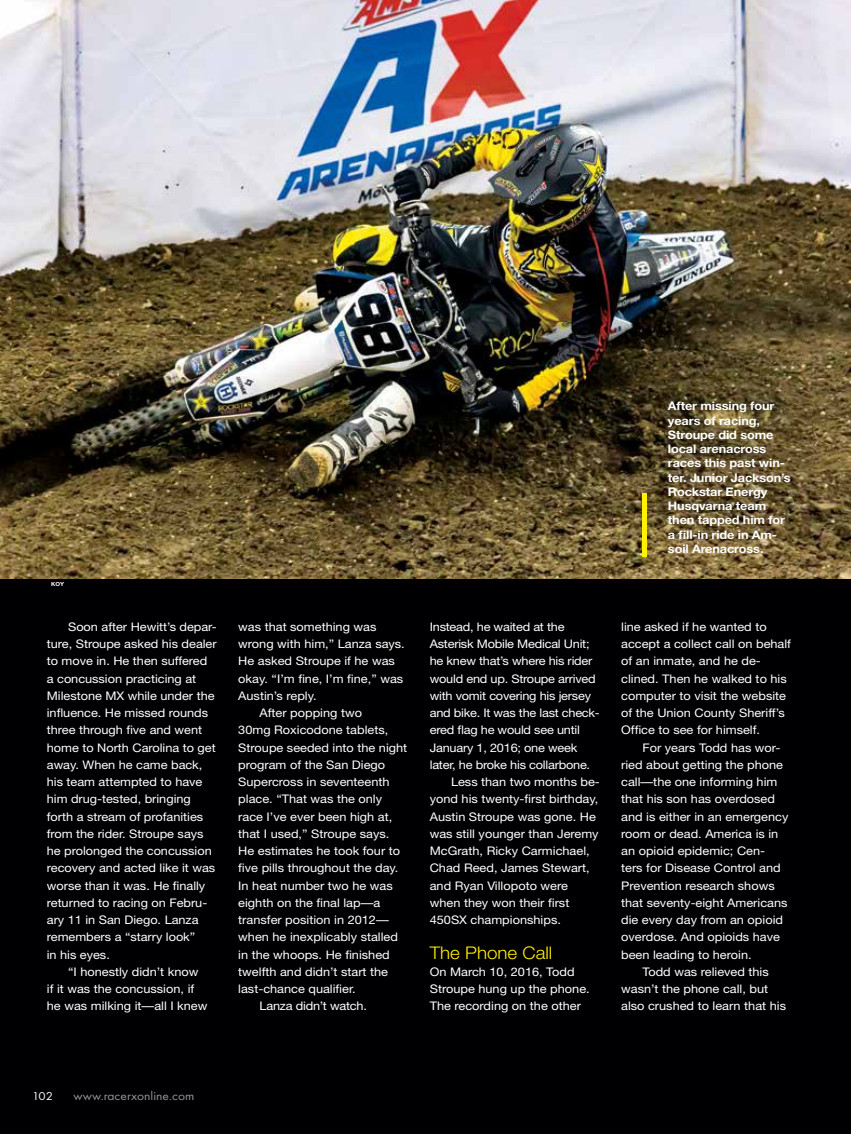
<style>
.page{position:relative;width:851px;height:1134px;background:#fff}
.page>*{position:absolute;margin:0;border:0;box-sizing:border-box;transform-origin:0 0}
.t1{font:300 17.4px "Helvetica Neue";color:#fff200;scale:1.08 1}
.t2{font:12.6px "Futura PT";color:#939598;scale:1.08 1}
.t3{font:11.85px/17.2px "Helvetica Neue";color:#fff;scale:1.08 1}
.t4{font:11.85px "Helvetica Neue";letter-spacing:-.02em;color:#fff;scale:1.08 1}
.t5{font:700 11.85px/14.2px "Helvetica Neue";letter-spacing:-.01em;color:#fff;scale:1.08 1}
.t6{font:11.85px "Futura PT";color:#fff;scale:1.08 1}
.t7{font:700 5.55px "Helvetica Neue";color:#fff;scale:1.08 1}
</style>
<div class="page">
<div style="left:0;top:0;width:850px;height:1134px;background:#000002"></div>
<img style="left:0;top:0;width:850px;height:578px">
<hr style="left:642px;top:493px;width:4px;height:64px;background:#fff200">
<p class="t7" style="left:51px;top:581px;width:14px">KOY</p>
<p class="t3" style="left:68px;top:618px;width:139px">Soon after Hewitt’s depar-</p>
<p class="t3" style="left:47px;top:635px;width:159px">ture, Stroupe asked his dealer</p>
<p class="t3" style="left:47px;top:652px;width:150px">to move in. He then suffered</p>
<p class="t3" style="left:47px;top:670px;width:140px">a concussion practicing at</p>
<p class="t3" style="left:47px;top:687px;width:157px">Milestone MX while under the</p>
<p class="t3" style="left:47px;top:704px;width:151px">influence. He missed rounds</p>
<p class="t3" style="left:47px;top:721px;width:145px">three through five and went</p>
<p class="t3" style="left:47px;top:739px;width:158px">home to North Carolina to get</p>
<p class="t3" style="left:47px;top:756px;width:146px">away. When he came back,</p>
<p class="t3" style="left:47px;top:773px;width:145px">his team attempted to have</p>
<p class="t3" style="left:47px;top:790px;width:135px">him drug-tested, bringing</p>
<p class="t3" style="left:47px;top:808px;width:146px">forth a stream of profanities</p>
<p class="t3" style="left:47px;top:825px;width:147px">from the rider. Stroupe says</p>
<p class="t3" style="left:47px;top:842px;width:154px">he prolonged the concussion</p>
<p class="t3" style="left:47px;top:859px;width:157px">recovery and acted like it was</p>
<p class="t3" style="left:47px;top:877px;width:148px">worse than it was. He finally</p>
<p class="t3" style="left:47px;top:894px;width:150px">returned to racing on Febru-</p>
<p class="t3" style="left:47px;top:911px;width:142px">ary 11 in San Diego. Lanza</p>
<p class="t3" style="left:47px;top:928px;width:139px">remembers a “starry look”</p>
<p class="t3" style="left:47px;top:946px;width:60px">in his eyes.</p>
<p class="t3" style="left:68px;top:963px;width:122px">“I honestly didn’t know</p>
<p class="t3" style="left:47px;top:980px;width:138px">if it was the concussion, if</p>
<p class="t3" style="left:47px;top:997px;width:150px">he was milking it—all I knew</p>
<p class="t3" style="left:238px;top:618px;width:129px">was that something was</p>
<p class="t3" style="left:238px;top:635px;width:156px">wrong with him,” Lanza says.</p>
<p class="t3" style="left:238px;top:652px;width:146px">He asked Stroupe if he was</p>
<p class="t3" style="left:238px;top:670px;width:154px">okay. “I’m fine, I’m fine,” was</p>
<p class="t3" style="left:238px;top:687px;width:74px">Austin’s reply.</p>
<p class="t3" style="left:259px;top:704px;width:96px">After popping two</p>
<p class="t3" style="left:238px;top:721px;width:140px">30mg Roxicodone tablets,</p>
<p class="t3" style="left:238px;top:739px;width:158px">Stroupe seeded into the night</p>
<p class="t3" style="left:238px;top:756px;width:138px">program of the San Diego</p>
<p class="t3" style="left:238px;top:773px;width:141px">Supercross in seventeenth</p>
<p class="t3" style="left:238px;top:790px;width:135px">place. “That was the only</p>
<p class="t3" style="left:238px;top:808px;width:144px">race I’ve ever been high at,</p>
<p class="t3" style="left:238px;top:825px;width:141px">that I used,” Stroupe says.</p>
<p class="t3" style="left:238px;top:842px;width:151px">He estimates he took four to</p>
<p class="t3" style="left:238px;top:859px;width:150px">five pills throughout the day.</p>
<p class="t3" style="left:238px;top:877px;width:145px">In heat number two he was</p>
<p class="t3" style="left:238px;top:894px;width:133px">eighth on the final lap—a</p>
<p class="t3" style="left:238px;top:911px;width:141px">transfer position in 2012—</p>
<p class="t3" style="left:238px;top:928px;width:149px">when he inexplicably stalled</p>
<p class="t3" style="left:238px;top:946px;width:142px">in the whoops. He finished</p>
<p class="t3" style="left:238px;top:963px;width:140px">twelfth and didn’t start the</p>
<p class="t3" style="left:238px;top:980px;width:110px">last-chance qualifier.</p>
<p class="t4" style="left:259px;top:999px;width:101px">Lanza didn’t watch.</p>
<p class="t5" style="left:668px;top:399px;width:115px">After missing four years of racing,<br>Stroupe did some local arenacross races this past win&shy;ter. Junior Jackson’s<br>Rockstar Energy<br>Husqvarna team then tapped him for a fill-in ride in Am&shy;soil Arenacross.</p>
<p class="t4" style="left:429px;top:620px;width:126px">Instead, he waited at the</p>
<p class="t4" style="left:429px;top:637px;width:149px">Asterisk Mobile Medical Unit;</p>
<p class="t4" style="left:429px;top:654px;width:152px">he knew that’s where his rider</p>
<p class="t4" style="left:429px;top:671px;width:155px">would end up. Stroupe arrived</p>
<p class="t4" style="left:429px;top:689px;width:151px">with vomit covering his jersey</p>
<p class="t4" style="left:429px;top:706px;width:159px">and bike. It was the last check-</p>
<p class="t4" style="left:430px;top:723px;width:141px">ered flag he would see until</p>
<p class="t4" style="left:430px;top:740px;width:138px">January 1, 2016; one week</p>
<p class="t4" style="left:430px;top:758px;width:150px">later, he broke his collarbone.</p>
<p class="t3" style="left:451px;top:773px;width:139px">Less than two months be-</p>
<p class="t3" style="left:430px;top:790px;width:158px">yond his twenty-first birthday,</p>
<p class="t3" style="left:430px;top:808px;width:155px">Austin Stroupe was gone. He</p>
<p class="t3" style="left:430px;top:825px;width:158px">was still younger than Jeremy</p>
<p class="t3" style="left:430px;top:842px;width:150px">McGrath, Ricky Carmichael,</p>
<p class="t3" style="left:430px;top:859px;width:150px">Chad Reed, James Stewart,</p>
<p class="t3" style="left:430px;top:877px;width:129px">and Ryan Villopoto were</p>
<p class="t3" style="left:430px;top:894px;width:131px">when they won their first</p>
<p class="t3" style="left:430px;top:911px;width:123px">450SX championships.</p>
<h1 class="t1" style="left:430px;top:942px;width:115px">The Phone Call</h1>
<p class="t3" style="left:430px;top:963px;width:150px">On March 10, 2016, Todd<br>Stroupe hung up the phone.<br>The recording on the other</p>
<p class="t3" style="left:621px;top:618px;width:159px">line asked if he wanted to accept a collect call on behalf of an inmate, and he de&shy;clined. Then he walked to his computer to visit the website of the Union County Sheriff’s<br>Office to see for himself.</p>
<p class="t3" style="left:642px;top:739px;width:129px">For years Todd has wor-</p>
<p class="t3" style="left:621px;top:756px;width:151px">ried about getting the phone</p>
<p class="t3" style="left:621px;top:773px;width:146px">call—the one informing him</p>
<p class="t3" style="left:621px;top:790px;width:144px">that his son has overdosed</p>
<p class="t3" style="left:621px;top:808px;width:156px">and is either in an emergency</p>
<p class="t3" style="left:621px;top:825px;width:147px">room or dead. America is in</p>
<p class="t3" style="left:621px;top:842px;width:135px">an opioid epidemic; Cen-</p>
<p class="t3" style="left:621px;top:859px;width:149px">ters for Disease Control and</p>
<p class="t3" style="left:621px;top:877px;width:144px">Prevention research shows</p>
<p class="t3" style="left:621px;top:894px;width:155px">that seventy-eight Americans</p>
<p class="t3" style="left:621px;top:911px;width:151px">die every day from an opioid</p>
<p class="t3" style="left:621px;top:928px;width:148px">overdose. And opioids have</p>
<p class="t3" style="left:621px;top:946px;width:122px">been leading to heroin.</p>
<p class="t3" style="left:642px;top:963px;width:118px">Todd was relieved this</p>
<p class="t3" style="left:621px;top:980px;width:138px">wasn’t the phone call, but</p>
<p class="t3" style="left:621px;top:997px;width:154px">also crushed to learn that his</p>
<p class="t6" style="left:32px;top:1089px;width:21px">102</p>
<p class="t2" style="left:74px;top:1088px;width:113px">www.racerxonline.com</p>
</div>
